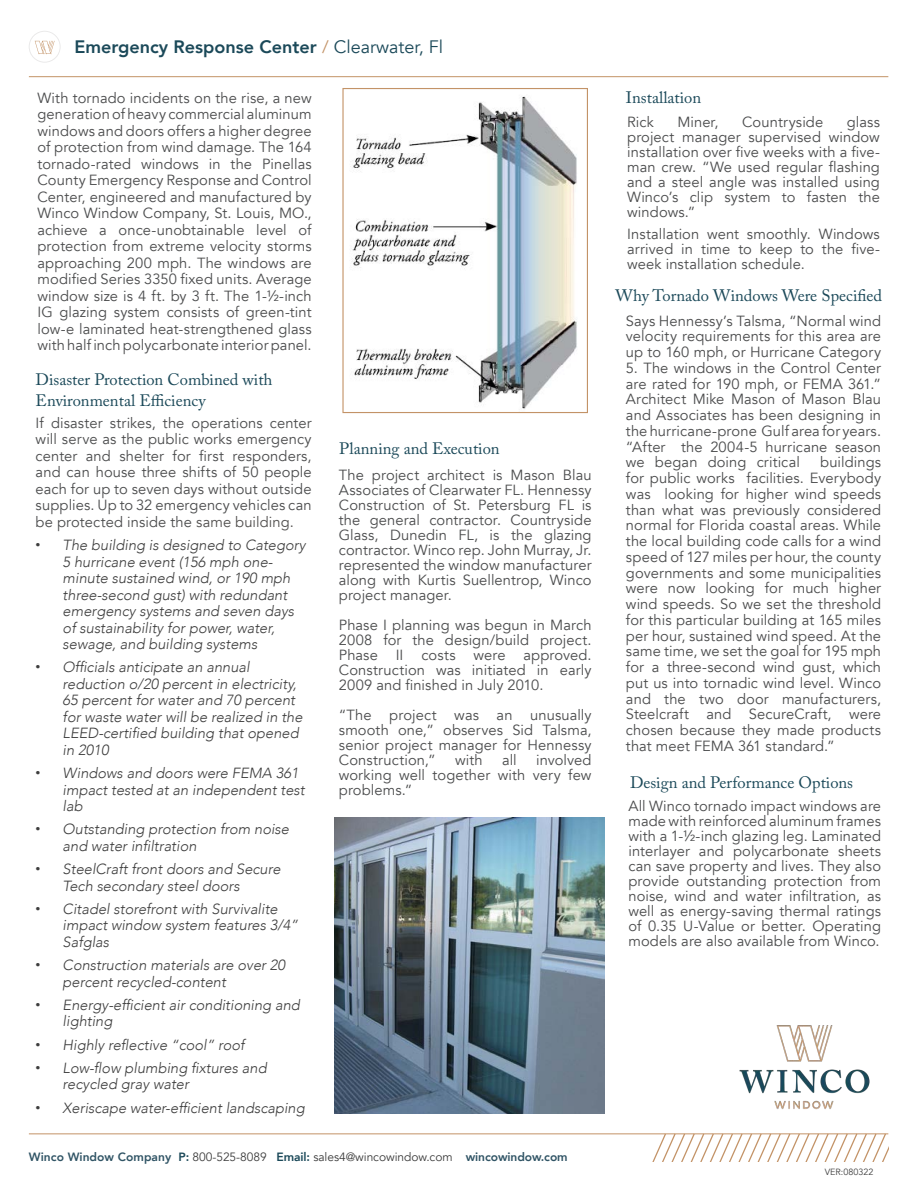
<style>
.page{position:relative;width:918px;height:1188px;background:#fff}
.page>*{position:absolute;margin:0;border:0;box-sizing:border-box;transform-origin:0 0}
.t1{font:800 18px "Avenir";color:#1b4959}
.Paragraph_Style_1{font:16.5px/21px "Adobe Caslon Pro";color:#1b4959}
.Paragraph_Style_1-2{font:14.7px/15px "Avenir";letter-spacing:.005em;color:#4b4c4d;text-align:justify}
.t2{font:italic 300 14.7px/16.5px "Avenir";color:#3d3d3d}
.t3{font:12px "Avenir";letter-spacing:-.005em;color:#3d3d3d}
.t4{font:9px "Avenir";color:#3d3d3d}
.s1{font-weight:400;color:#c39367}
.s2{font-weight:400}
.s3{color:#52504f}
.s4{font-family:"Adobe Caslon Pro";font-weight:400;font-style:normal}
.s5{font-weight:800;color:#305465}
.s6{font-weight:800;color:#1b4959}
</style>
<div class="page">
<hr style="left:29px;top:1133px;width:859px;height:1px;background:#c39367">
<hr style="left:29px;top:76px;width:859px;height:1px;background:#c39367">
<svg style="left:650px;top:1133px;width:238px;height:28px"></svg>
<svg style="left:35px;top:41px;width:20px;height:13px"></svg>
<div style="left:29px;top:31px;width:31px;height:31px;border:1px solid #231f20;border-radius:50%"></div>
<img style="left:350px;top:96px;width:227px;height:313px">
<div style="left:342px;top:88px;width:246px;height:325px;border:1px solid #c39367"></div>
<img style="left:739px;top:1025px;width:131px;height:85px">
<img style="left:334px;top:817px;width:270px;height:297px">
<p class="t1" style="left:75px;top:33px;width:370px">Emergency Response Center <span class="s1">/</span> <span class="s2">Clearwater, Fl</span></p>
<p class="Paragraph_Style_1-2" style="left:37px;top:90px;width:276px;line-height:16.5px">With tornado incidents on the rise, a new generation of heavy commercial aluminum windows and doors offers a higher degree of protection from wind damage. The 164 tornado-rated windows in the Pinellas County Emergency Response and Control Center, engineered and manufactured by Winco Window Company, St. Louis, MO., achieve a once-unobtainable level of protection from extreme velocity storms approaching 200 mph. The windows are modified Series 3350 fixed units. Average window size is 4 ft. by 3 ft. The 1-½-inch IG glazing system consists of green-tint low-e laminated heat-strengthened glass with half inch polycarbonate interior panel.</p>
<p class="Paragraph_Style_1" style="left:626px;top:87px;width:77px">Installation</p>
<p class="Paragraph_Style_1-2" style="left:627px;top:115px;width:254px;text-indent:220px">glass project manager supervised window installation over five weeks with a five&shy;man crew. “We used regular flashing and a steel angle was installed using Winco’s clip system to fasten the windows.”</p>
<p class="Paragraph_Style_1-2" style="left:627px;top:226px;width:254px">Installation went smoothly. Windows arrived in time to keep to the five&shy;week installation schedule.</p>
<p class="Paragraph_Style_1" style="left:615px;top:285px;width:268px">Why Tornado Windows Were Specified</p>
<p class="Paragraph_Style_1-2" style="left:626px;top:313px;width:257px;line-height:15.8px">Says Hennessy’s Talsma, “Normal wind velocity requirements for this area are up to 160 mph, or Hurricane Category</p>
<p class="Paragraph_Style_1-2" style="left:626px;top:360px;width:257px;line-height:15.8px">5. The windows in the Control Center are rated for 190 mph, or FEMA 361.” Architect Mike Mason of Mason Blau and Associates has been designing in the hurricane-prone Gulf area for years. “After the 2004-5 hurricane season we began doing critical</p>
<p class="Paragraph_Style_1-2" style="left:627px;top:115px;width:28px">Rick</p>
<p class="Paragraph_Style_1-2" style="left:677px;top:115px;width:43px">Miner,</p>
<p class="Paragraph_Style_1-2" style="left:742px;top:115px;width:83px">Countryside</p>
<p class="Paragraph_Style_1" style="left:36px;top:369px;width:238px">Disaster Protection Combined with<br>Environmental Efficiency</p>
<p class="Paragraph_Style_1-2" style="left:36px;top:415px;width:278px;line-height:16.5px">If disaster strikes, the operations center will serve as the public works emergency center and shelter for first responders, and can house three shifts of 50 people each for up to seven days without outside supplies. Up to 32 emergency vehicles can be protected inside the <span class="s3">same building.</span></p>
<p class="t2" style="left:63px;top:537px;width:244px;text-indent:-27px"><span class="s4">•</span> The building is designed to Category 5 hurricane event (156 mph one&shy;minute sustained wind, or 190 mph three-second gust) with redundant emergency systems and seven days of sustainability for power, water, sewage, and building systems</p>
<p class="t2" style="left:63px;top:659px;width:241px;text-indent:-27px"><span class="s4">•</span> Officials anticipate an annual reduction o/20 percent in electricity,<br>65 percent for water and 70 percent for waste water will be realized in the<br>LEED-certified building that opened in 2010</p>
<p class="t2" style="left:63px;top:765px;width:244px;text-indent:-27px"><span class="s4">•</span> Windows and doors were FEMA 361 impact tested at an independent test lab</p>
<p class="t2" style="left:63px;top:821px;width:228px;text-indent:-27px"><span class="s4">•</span> Outstanding protection from noise and water infiltration</p>
<p class="t2" style="left:63px;top:861px;width:219px;text-indent:-27px"><span class="s4">•</span> SteelCraft front doors and Secure<br>Tech secondary steel doors</p>
<p class="t2" style="left:63px;top:901px;width:237px;text-indent:-27px"><span class="s4">•</span> Citadel storefront with Survivalite impact window system features 3/4”<br>Safglas</p>
<p class="t2" style="left:63px;top:957px;width:224px;text-indent:-27px"><span class="s4">•</span> Construction materials are over 20 percent recycled-content</p>
<p class="t2" style="left:63px;top:997px;width:239px;text-indent:-27px"><span class="s4">•</span> Energy-efficient air conditioning and lighting</p>
<p class="t2" style="left:36px;top:1036px;width:211px"><span class="s4">•</span> Highly reflective “cool” roof</p>
<p class="t2" style="left:63px;top:1060px;width:205px;text-indent:-27px"><span class="s4">•</span> Low-flow plumbing fixtures and recycled gray water</p>
<p class="t2" style="left:36px;top:1099px;width:271px"><span class="s4">•</span> Xeriscape water-efficient landscaping</p>
<p class="Paragraph_Style_1" style="left:339px;top:438px;width:162px">Planning and Execution</p>
<p class="Paragraph_Style_1-2" style="left:339px;top:468px;width:254px">The project architect is Mason Blau Associates of Clearwater FL. Hennessy Construction of St. Petersburg FL is the general contractor. Countryside Glass, Dunedin FL, is the glazing contractor. Winco rep. John Murray, Jr. represented the window manufacturer along with Kurtis Suellentrop, Winco project manager.</p>
<p class="Paragraph_Style_1-2" style="left:339px;top:618px;width:254px">Phase I planning was begun in March 2008 for the design/build project.<br>Phase II costs were approved.<br>Construction was initiated in early 2009 and finished in July 2010.</p>
<p class="Paragraph_Style_1-2" style="left:339px;top:708px;width:254px">“The project was an unusually smooth one,” observes Sid Talsma, senior project manager for Hennessy Construction,”</p>
<p class="Paragraph_Style_1-2" style="left:626px;top:455px;width:257px;line-height:15.8px;text-indent:194px">buildings for public works facilities. Everybody was looking for higher wind speeds than what was previously considered normal for Florida coastal areas. While the local building code calls for a wind speed of 127 miles per hour, the county governments and some municipalities were now looking for much higher wind speeds. So we set the threshold for this particular building at 165 miles per hour, sustained wind speed. At the same time, we set the goal for 195 mph for a three-second wind gust, which put us into tornadic wind level. Winco and the two door manufacturers, Steelcraft and SecureCraft, were chosen because they made products that meet FEMA 361 standard.”</p>
<p class="Paragraph_Style_1" style="left:630px;top:772px;width:225px">Design and Performance Options</p>
<p class="Paragraph_Style_1-2" style="left:628px;top:799px;width:254px">All Winco tornado impact windows are made with reinforced aluminum frames with a 1-½-inch glazing leg. Laminated interlayer and polycarbonate sheets can save property and lives. They also provide outstanding protection from noise, wind and water infiltration, as well as energy-saving thermal ratings of 0.35 U-Value or better. Operating models are also available from Winco.</p>
<p class="Paragraph_Style_1-2" style="left:339px;top:753px;width:254px;text-indent:197px">involved working well together with very few problems.”</p>
<p class="Paragraph_Style_1-2" style="left:455px;top:753px;width:29px">with</p>
<p class="Paragraph_Style_1-2" style="left:502px;top:753px;width:16px">all</p>
<p class="t3" style="left:29px;top:1150px;width:540px"><span class="s5">Winco Window Company</span> <span class="s6">P:</span> 800-525-8089 <span class="s6">Email:</span> sales4@wincowindow.com <span class="s5">wincowindow.com</span></p>
<p class="t4" style="left:825px;top:1167px;width:50px">VER:080322</p>
</div>
